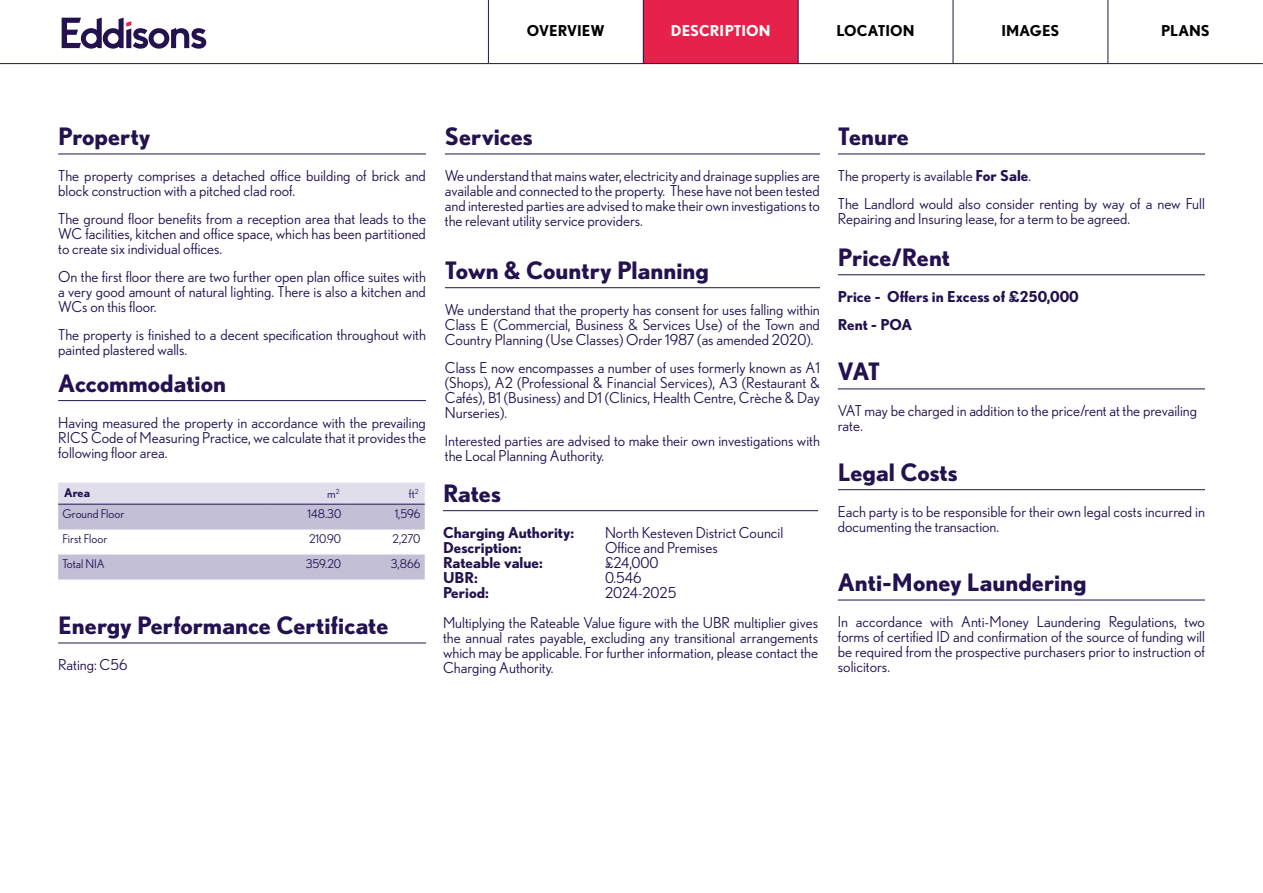
<style>
.page{position:relative;width:1263px;height:893px;background:#fff}
.page>*{position:absolute;margin:0;border:0;box-sizing:border-box;transform-origin:0 0}
.t1{font:700 24px "Nobel";color:#23124f}
.t2{font:15px/15px "Nobel";color:#23124f;text-align:justify}
.t3{font:700 15px/27.8px "Nobel";color:#23124f}
.t4{font:700 15px "Nobel";letter-spacing:.005em;color:#000}
.t5{font:700 15px "Nobel";color:#fff}
.t6{font:12px "Nobel";color:#23124f}
.t7{font:700 12px "Nobel";color:#23124f}
.s1{font-weight:700}
</style>
<div class="page">
<hr style="left:58px;top:154px;width:368px;height:1px;background:#23124f">
<hr style="left:838px;top:489px;width:367px;height:1px;background:#23124f">
<hr style="left:58px;top:400px;width:368px;height:1px;background:#23124f">
<svg style="left:58px;top:483px;width:367px;height:96px"></svg>
<hr style="left:58px;top:504px;width:208px;height:1px;background:#23124f">
<hr style="left:266px;top:504px;width:79px;height:1px;background:#23124f">
<hr style="left:345px;top:504px;width:80px;height:1px;background:#23124f">
<hr style="left:443px;top:510px;width:375px;height:1px;background:#23124f">
<hr style="left:838px;top:154px;width:367px;height:1px;background:#23124f">
<hr style="left:838px;top:274px;width:367px;height:1px;background:#23124f">
<hr style="left:838px;top:389px;width:367px;height:1px;background:#23124f">
<hr style="left:445px;top:287px;width:375px;height:1px;background:#23124f">
<hr style="left:445px;top:154px;width:375px;height:1px;background:#23124f">
<hr style="left:58px;top:643px;width:368px;height:1px;background:#23124f">
<hr style="left:838px;top:600px;width:367px;height:1px;background:#23124f">
<hr style="left:0;top:63px;width:488px;height:1px;background:#23124f">
<hr style="left:1108px;top:63px;width:155px;height:1px;background:#23124f">
<hr style="left:488px;top:63px;width:155px;height:1px;background:#23124f">
<div style="left:488px;top:0;width:118px;height:64px;background:#fff"></div>
<svg style="left:607px;top:0;width:118px;height:64px;fill:#e6224b"></svg>
<svg style="left:725px;top:0;width:119px;height:64px;fill:#e6224b"></svg>
<div style="left:1080px;top:0;width:119px;height:64px;background:#fff"></div>
<svg style="left:62px;top:18px;width:144px;height:31px"></svg>
<p class="t4" style="left:527px;top:21px;width:79px">Overview</p>
<p class="t5" style="left:671px;top:21px;width:101px">DESCRI PTION</p>
<p class="t4" style="left:837px;top:21px;width:66px">Locat ion</p>
<p class="t4" style="left:1001px;top:21px;width:59px">IMAGES</p>
<p class="t4" style="left:1161px;top:21px;width:50px">PLANS</p>
<h1 class="t1" style="left:58px;top:122px;width:94px">Property</h1>
<p class="t2" style="left:58px;top:168px;width:369px">The property comprises a detached office building of brick and block construction with a pitched clad roof.</p>
<p class="t2" style="left:58px;top:211px;width:369px">The ground floor benefits from a reception area that leads to the WC facilities, kitchen and office space, which has been partitioned to create six individual offices.</p>
<p class="t2" style="left:58px;top:269px;width:369px">On the first floor there are two further open plan office suites with a very good amount of natural lighting. There is also a kitchen and WCs on this floor.</p>
<p class="t2" style="left:58px;top:327px;width:369px">The property is finished to a decent specification throughout with painted plastered walls.</p>
<h1 class="t1" style="left:58px;top:369px;width:169px">Accommodation</h1>
<p class="t2" style="left:58px;top:415px;width:369px">Having measured the property in accordance with the prevailing RICS Code of Measuring Practice, we calculate that it provides the following floor area.</p>
<p class="t7" style="left:64px;top:486px;width:27px">Area</p>
<p class="t6" style="left:327px;top:487px;width:14px">m<sup>2</sup></p>
<p class="t6" style="left:409px;top:487px;width:11px">ft<sup>2</sup></p>
<p class="t6" style="left:62px;top:507px;width:63px">Ground Floor</p>
<p class="t6" style="left:307px;top:507px;width:35px">148.30</p>
<p class="t6" style="left:395px;top:507px;width:27px">1,596</p>
<p class="t6" style="left:62px;top:532px;width:46px">First Floor</p>
<p class="t6" style="left:309px;top:532px;width:34px">210.90</p>
<p class="t6" style="left:392px;top:532px;width:30px">2,270</p>
<p class="t6" style="left:62px;top:557px;width:44px">Total NIA</p>
<p class="t6" style="left:306px;top:557px;width:37px">359.20</p>
<p class="t6" style="left:391px;top:557px;width:31px">3,866</p>
<h1 class="t1" style="left:58px;top:611px;width:332px">Energy Performance Certificate</h1>
<p class="t2" style="left:58px;top:657px;width:71px">Rating: C56</p>
<h1 class="t1" style="left:445px;top:122px;width:90px">Services</h1>
<p class="t2" style="left:445px;top:168px;width:377px">We understand that mains water, electricity and drainage supplies are available and connected to the property. These have not been tested and interested parties are advised to make their own investigations to the relevant utility service providers.</p>
<h1 class="t1" style="left:445px;top:256px;width:266px">Town &amp; Country Planning</h1>
<p class="t2" style="left:445px;top:302px;width:376px">We understand that the property has consent for uses falling within Class E (Commercial, Business &amp; Services Use) of the Town and Country Planning (Use Classes) Order 1987 (as amended 2020).</p>
<p class="t2" style="left:445px;top:360px;width:377px">Class E now encompasses a number of uses formerly known as A1 (Shops), A2 (Professional &amp; Financial Services), A3 (Restaurant &amp; Cafés), B1 (Business) and D1 (Clinics, Health Centre, Crèche &amp; Day Nurseries).</p>
<p class="t2" style="left:445px;top:433px;width:377px">Interested parties are advised to make their own investigations with the Local Planning Authority.</p>
<h1 class="t1" style="left:443px;top:479px;width:59px">Rates</h1>
<p class="t3" style="left:443px;top:518px;width:133px">Charging Authority:</p>
<p class="t2" style="left:605px;top:525px;width:180px">North Kesteven District Council</p>
<p class="t3" style="left:443px;top:533px;width:80px">Description:</p>
<p class="t2" style="left:605px;top:540px;width:114px">Office and Premises</p>
<p class="t3" style="left:443px;top:548px;width:101px">Rateable value:</p>
<p class="t2" style="left:605px;top:555px;width:55px">£24,000</p>
<p class="t3" style="left:443px;top:563px;width:36px">UBR:</p>
<p class="t2" style="left:605px;top:570px;width:38px">0.546</p>
<p class="t3" style="left:443px;top:578px;width:47px">Period:</p>
<p class="t2" style="left:443px;top:577px;width:377px;line-height:30px;text-indent:162px">2024-2025<br>Multiplying the Rateable Value figure with the UBR multiplier gives</p>
<p class="t2" style="left:443px;top:630px;width:377px">the annual rates payable, excluding any transitional arrangements which may be applicable. For further information, please contact the Charging Authority.</p>
<h1 class="t1" style="left:838px;top:122px;width:72px">Tenure</h1>
<p class="t2" style="left:838px;top:162px;width:369px;line-height:27.8px">The property is available <span class="s1">For Sale</span>.<br>The Landlord would also consider renting by way of a new Full</p>
<p class="t2" style="left:838px;top:211px;width:294px">Repairing and Insuring lease, for a term to be agreed.</p>
<h1 class="t1" style="left:838px;top:243px;width:114px">Price/Rent</h1>
<p class="t3" style="left:838px;top:283px;width:243px">Price - Offers in Excess of £250,000<br>Rent - POA</p>
<h1 class="t1" style="left:838px;top:357px;width:44px">VAT</h1>
<p class="t2" style="left:838px;top:403px;width:361px">VAT may be charged in addition to the price/rent at the prevailing rate.</p>
<h1 class="t1" style="left:838px;top:458px;width:121px">Legal Costs</h1>
<p class="t2" style="left:838px;top:504px;width:369px">Each party is to be responsible for their own legal costs incurred in documenting the transaction.</p>
<h1 class="t1" style="left:838px;top:568px;width:250px">Anti-Money Laundering</h1>
<p class="t2" style="left:838px;top:614px;width:369px">In accordance with Anti-Money Laundering Regulations, two forms of certified ID and confirmation of the source of funding will be required from the prospective purchasers prior to instruction of solicitors.</p>
</div>
